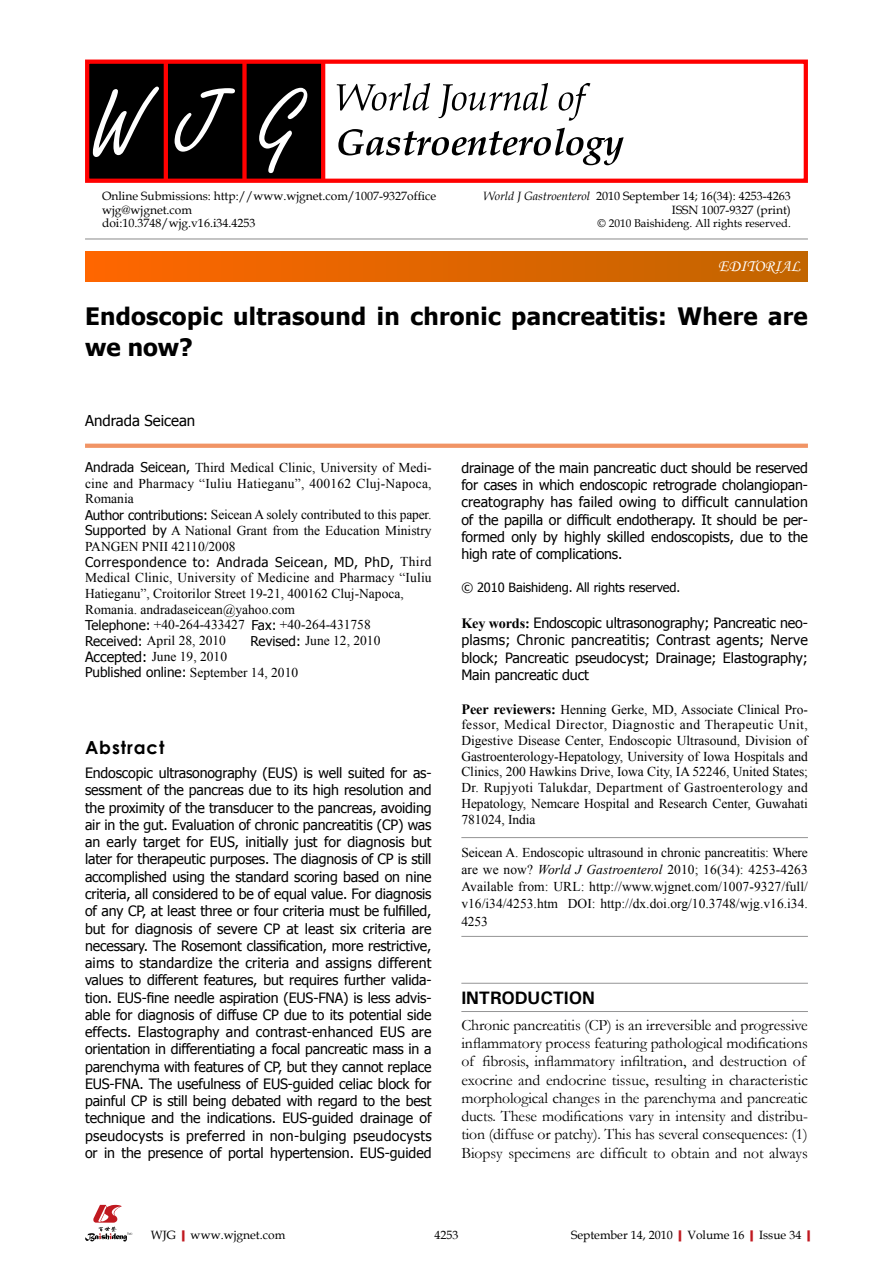
<style>
.page{position:relative;width:893px;height:1263px;background:#fff}
.page>*{position:absolute;margin:0;border:0;box-sizing:border-box;transform-origin:0 0}
.t1{font:700 24px/31.5px "Tahoma";letter-spacing:.015em;color:#000}
.t2{font:700 18px "Univers";letter-spacing:-.01em;color:#000}
.t3{font:700 18px "Century Gothic";letter-spacing:.05em;color:#000}
.t4{font:16.5px "Monotype Corsiva";color:#fff}
.t5{font:15.75px/18.3px "Garamond";letter-spacing:-.01em;color:#000}
.t6{font:15px "Tahoma";color:#000}
.t7{font:14.25px/17.2px "Tahoma";letter-spacing:-.005em;color:#000;text-align:justify}
.t8{font:13.5px/15.8px "Times New Roman";color:#000}
.t9{font:13.5px "Tahoma";letter-spacing:.03em;color:#000}
.t10{font:13.5px "Tahoma";color:#000}
.t11{font:12.75px "Tahoma";letter-spacing:-.005em;color:#000}
.t12{font:12px/13.5px "Book Antiqua";color:#000;text-align:right}
.t13{font:11.25px "Book Antiqua";color:#000}
.s1{font-style:italic}
.s2{font-family:"Tahoma"}
.s3{font-family:"Times New Roman"}
.s4{font-family:"Tahoma";font-size:14.25px}
.s5{font-family:"Times New Roman";font-weight:700}
.s6{font-weight:700;font-size:14.25px}
.s7{font-weight:700;color:#c01920}
</style>
<div class="page">
<div style="left:85px;top:252px;width:723px;height:29px;background:linear-gradient(to right,#f60,#c16500)"></div>
<hr style="left:85px;top:239px;width:723px;height:1px;background:#898989">
<div style="left:87px;top:61px;width:236px;height:121px;background:#000"></div>
<hr style="left:164px;top:61px;width:4px;height:121px;background:#f00">
<div style="left:242px;top:61px;width:5px;height:121px;background:#f00"></div>
<hr style="left:321px;top:61px;width:4px;height:121px;background:#f00">
<div style="left:85px;top:60px;width:723px;height:123px;border:4px solid #f00"></div>
<svg style="left:259px;top:88px;width:48px;height:85px"></svg>
<svg style="left:175px;top:88px;width:60px;height:64px"></svg>
<svg style="left:93px;top:87px;width:66px;height:70px"></svg>
<svg style="left:337px;top:83px;width:253px;height:38px"></svg>
<svg style="left:338px;top:128px;width:286px;height:37px"></svg>
<svg style="left:85px;top:444px;width:723px;height:4px;background:#f19769"></svg>
<svg style="left:85px;top:1205px;width:48px;height:36px"></svg>
<hr style="left:461px;top:983px;width:347px;height:1px;background:#949495">
<hr style="left:461px;top:1011px;width:347px;height:1px;background:#949495">
<hr style="left:461px;top:837px;width:347px;height:1px;background:#949495">
<hr style="left:461px;top:936px;width:347px;height:1px;background:#949495">
<p class="t12" style="left:102px;top:189px;width:336px;text-align:left">Online Submissions: http://www.wjgnet.com/1007-9327office wjg@wjgnet.com<br>doi:10.3748/wjg.v16.i34.4253</p>
<p class="t12" style="left:484px;top:189px;width:309px"><span class="s1">World J Gastroenterol</span> 2010 September 14; 16(34): 4253-4263<br>ISSN 1007-9327 (print)</p>
<p class="t13" style="left:598px;top:215px;width:195px">© 2010 Baishideng. All rights reserved.</p>
<p class="t4" style="left:718px;top:256px;width:84px">EDITORIAL</p>
<h1 class="t1" style="left:85px;top:298px;width:724px">Endoscopic ultrasound in chronic pancreatitis: Where are we now?</h1>
<p class="t6" style="left:85px;top:410px;width:112px">Andrada Seicean</p>
<p class="t8" style="left:85px;top:459px;width:348px"><span class="s2">Andrada Seicean,</span> Third Medical Clinic, University of Medi&shy;cine and Pharmacy “Iuliu Hatieganu”, 400162 Cluj-Napoca, Romania<br><span class="s2">Author contributions:</span> Seicean A solely contributed to this paper.<br><span class="s2">Supported by</span> A National Grant from the Education Ministry PANGEN PNII 42110/2008</p>
<p class="t9" style="left:85px;top:553px;width:348px">Correspondence to: Andrada Seicean, MD, PhD, <span class="s3">Third</span></p>
<p class="t8" style="left:85px;top:569px;width:348px">Medical Clinic, University of Medicine and Pharmacy “Iuliu Hatieganu”, Croitorilor Street 19-21, 400162 Cluj-Napoca, Romania. andradaseicean@yahoo.com<br><span class="s2">Telephone:</span> +40-264-433427 <span class="s2">Fax:</span> +40-264-431758<br><span class="s2">Received:</span> April 28, 2010</p>
<p class="t8" style="left:250px;top:632px;width:132px"><span class="s2">Revised:</span> June 12, 2010</p>
<p class="t8" style="left:85px;top:649px;width:144px"><span class="s4">Accepted:</span> June 19, 2010</p>
<p class="t10" style="left:85px;top:663px;width:215px">Published online: <span class="s3">September 14, 2010</span></p>
<p class="t3" style="left:85px;top:734px;width:81px">Abstract</p>
<p class="t7" style="left:85px;top:764px;width:348px">Endoscopic ultrasonography (EUS) is well suited for as&shy;sessment of the pancreas due to its high resolution and the proximity of the transducer to the pancreas, avoiding air in the gut. Evaluation of chronic pancreatitis (CP) was an early target for EUS, initially just for diagnosis but later for therapeutic purposes. The diagnosis of CP is still accomplished using the standard scoring based on nine criteria, all considered to be of equal value. For diagnosis of any CP, at least three or four criteria must be fulfilled, but for diagnosis of severe CP at least six criteria are necessary. The Rosemont classification, more restrictive, aims to standardize the criteria and assigns different values to different features, but requires further valida&shy;tion. EUS-fine needle aspiration (EUS-FNA) is less advis&shy;able for diagnosis of diffuse CP due to its potential side effects. Elastography and contrast-enhanced EUS are orientation in differentiating a focal pancreatic mass in a parenchyma with features of CP, but they cannot replace EUS-FNA. The usefulness of EUS-guided celiac block for painful CP is still being debated with regard to the best technique and the indications. EUS-guided drainage of pseudocysts is preferred in non-bulging pseudocysts or in the presence of portal hypertension. EUS-guided</p>
<p class="t7" style="left:461px;top:458px;width:348px">drainage of the main pancreatic duct should be reserved for cases in which endoscopic retrograde cholangiopan&shy;creatography has failed owing to difficult cannulation of the papilla or difficult endotherapy. It should be per&shy;formed only by highly skilled endoscopists, due to the high rate of complications.</p>
<p class="t11" style="left:461px;top:579px;width:221px">© 2010 Baishideng. All rights reserved.</p>
<p class="t7" style="left:461px;top:614px;width:348px"><span class="s5">Key words:</span> Endoscopic ultrasonography; Pancreatic neo&shy;plasms; Chronic pancreatitis; Contrast agents; Nerve block; Pancreatic pseudocyst; Drainage; Elastography; Main pancreatic duct</p>
<p class="t8" style="left:461px;top:701px;width:348px;text-align:justify"><span class="s6">Peer reviewers:</span> Henning Gerke, MD, Associate Clinical Pro&shy;fessor, Medical Director, Diagnostic and Therapeutic Unit, Digestive Disease Center, Endoscopic Ultrasound, Division of Gastroenterology-Hepatology, University of Iowa Hospitals and Clinics, 200 Hawkins Drive, Iowa City, IA 52246, United States; Dr. Rupjyoti Talukdar, Department of Gastroenterology and Hepatology, Nemcare Hospital and Research Center, Guwahati 781024, India</p>
<p class="t8" style="left:461px;top:843px;width:348px;line-height:17.2px;text-align:justify">Seicean A. Endoscopic ultrasound in chronic pancreatitis: Where are we now? <span class="s1">World J Gastroenterol</span> 2010; 16(34): 4253-4263<br>Available from: URL: http://www.wjgnet.com/1007-9327/full/ v16/i34/4253.htm DOI: http://dx.doi.org/10.3748/wjg.v16.i34.<br>4253</p>
<p class="t2" style="left:461px;top:986px;width:135px">INTRODUCTION</p>
<p class="t5" style="left:461px;top:1015px;width:348px">Chronic pancreatitis (CP) is an irreversible and progressive inflammatory process featuring pathological modifications of fibrosis, inflammatory infiltration, and destruction of exocrine and endocrine tissue, resulting in characteristic morphological changes in the parenchyma and pancreatic ducts. These modifications vary in intensity and distribu&shy;tion (diffuse or patchy). This has several consequences: (1)<br>Biopsy specimens are difficult to obtain and not always</p>
<p class="t12" style="left:151px;top:1227px;width:136px">WJG<span class="s7">|</span>www.wjgnet.com</p>
<p class="t12" style="left:571px;top:1227px;width:246px">September 14, 2010<span class="s7">|</span>Volume 16<span class="s7">|</span>Issue 34<span class="s7">|</span></p>
<p class="t12" style="left:434px;top:1227px;width:25px">4253</p>
</div>
